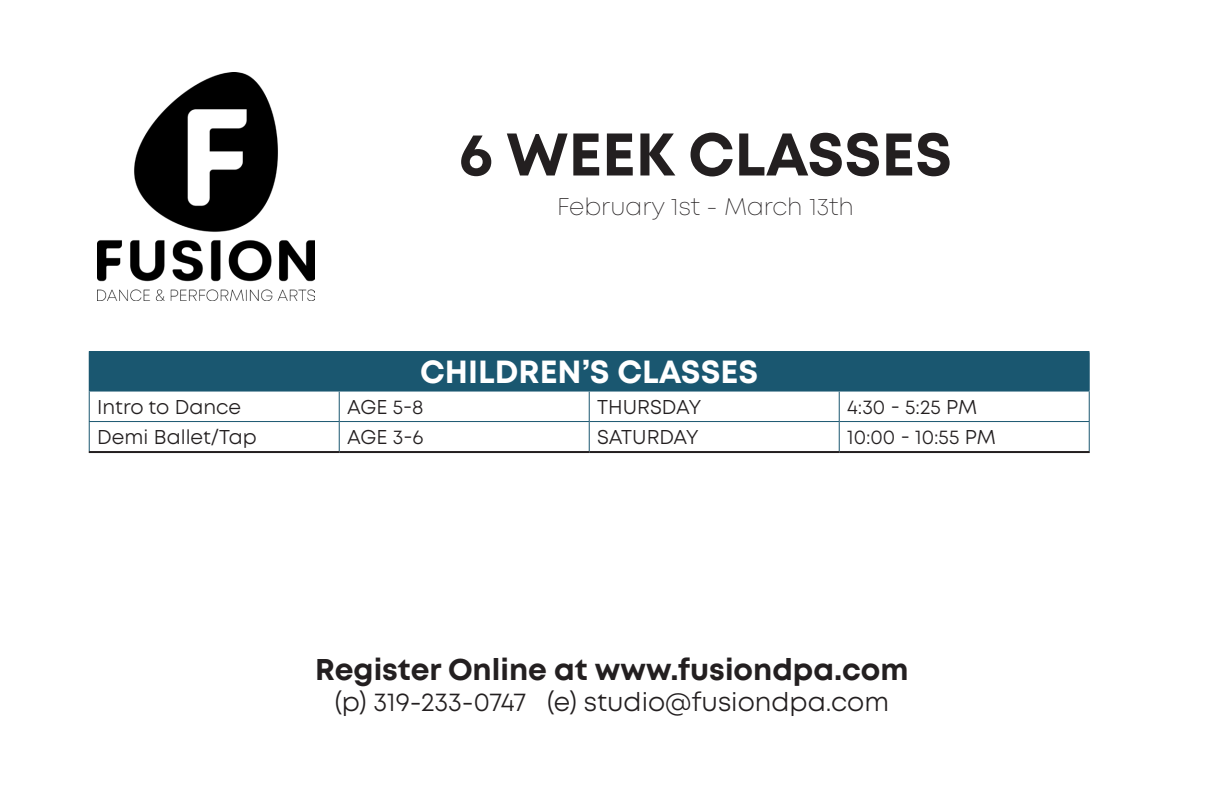
<style>
.page{position:relative;width:1224px;height:792px;background:#fff}
.page>*{position:absolute;margin:0;border:0;box-sizing:border-box;transform-origin:0 0}
.t1{font:700 60px "Mont";color:#231f20}
.t2{font:700 32px "Mont";color:#fff}
.t3{font:700 30px "Mont";color:#231f20}
.t4{font:26px "Mont";color:#231f20}
.t5{font:24px "Mont Extra Light DEMO";color:#231f20}
.t6{font:20px "Mont";color:#231f20}
.t7{font:20px "Mont";letter-spacing:-.02em;color:#231f20}
</style>
<div class="page">
<div style="left:89px;top:352px;width:1000px;height:39px;background:#1a5770"></div>
<hr style="left:89px;top:421px;width:250px;height:1px;background:#1a5770">
<hr style="left:339px;top:421px;width:250px;height:1px;background:#1a5770">
<svg style="left:339px;top:392px;width:1px;height:59px"></svg>
<hr style="left:589px;top:421px;width:250px;height:1px;background:#1a5770">
<svg style="left:589px;top:392px;width:1px;height:59px"></svg>
<hr style="left:839px;top:421px;width:251px;height:1px;background:#1a5770">
<svg style="left:839px;top:392px;width:1px;height:59px"></svg>
<hr style="left:89px;top:451px;width:250px;height:2px;background:#231f20">
<hr style="left:339px;top:451px;width:250px;height:2px;background:#231f20">
<hr style="left:589px;top:451px;width:250px;height:2px;background:#231f20">
<hr style="left:839px;top:451px;width:251px;height:2px;background:#231f20">
<svg style="left:89px;top:392px;width:1px;height:59px"></svg>
<svg style="left:1089px;top:392px;width:1px;height:59px"></svg>
<hr style="left:89px;top:351px;width:250px;height:1px;background:#1a5770">
<hr style="left:339px;top:351px;width:250px;height:1px;background:#1a5770">
<hr style="left:589px;top:351px;width:250px;height:1px;background:#1a5770">
<hr style="left:839px;top:351px;width:251px;height:1px;background:#1a5770">
<hr style="left:1089px;top:352px;width:1px;height:39px;background:#1a5770">
<hr style="left:89px;top:391px;width:250px;height:1px;background:#1a5770">
<hr style="left:339px;top:391px;width:250px;height:1px;background:#1a5770">
<hr style="left:589px;top:391px;width:250px;height:1px;background:#1a5770">
<hr style="left:839px;top:391px;width:251px;height:1px;background:#1a5770">
<img style="left:97px;top:72px;width:218px;height:228px">
<p class="t1" style="left:459px;top:115px;width:495px">6 WEEK CLASSES</p>
<p class="t5" style="left:557px;top:193px;width:298px">February 1st - March 13th</p>
<p class="t2" style="left:420px;top:351px;width:339px">CHILDREN’S CLASSES</p>
<p class="t6" style="left:97px;top:394px;width:145px">Intro to Dance</p>
<p class="t6" style="left:347px;top:394px;width:78px">AGE 5-8</p>
<p class="t6" style="left:597px;top:394px;width:106px">THURSDAY</p>
<p class="t6" style="left:847px;top:394px;width:131px">4:30 - 5:25 PM</p>
<p class="t6" style="left:97px;top:424px;width:161px">Demi Ballet/Tap</p>
<p class="t6" style="left:347px;top:424px;width:78px">AGE 3-6</p>
<p class="t7" style="left:597px;top:424px;width:103px">SATURDAY</p>
<p class="t6" style="left:847px;top:424px;width:150px">10:00 - 10:55 PM</p>
<p class="t3" style="left:315px;top:650px;width:595px">Register Online at www.fusiondpa.com</p>
<p class="t4" style="left:335px;top:686px;width:556px">(p) 319-233-0747 (e) studio@fusiondpa.com</p>
</div>
